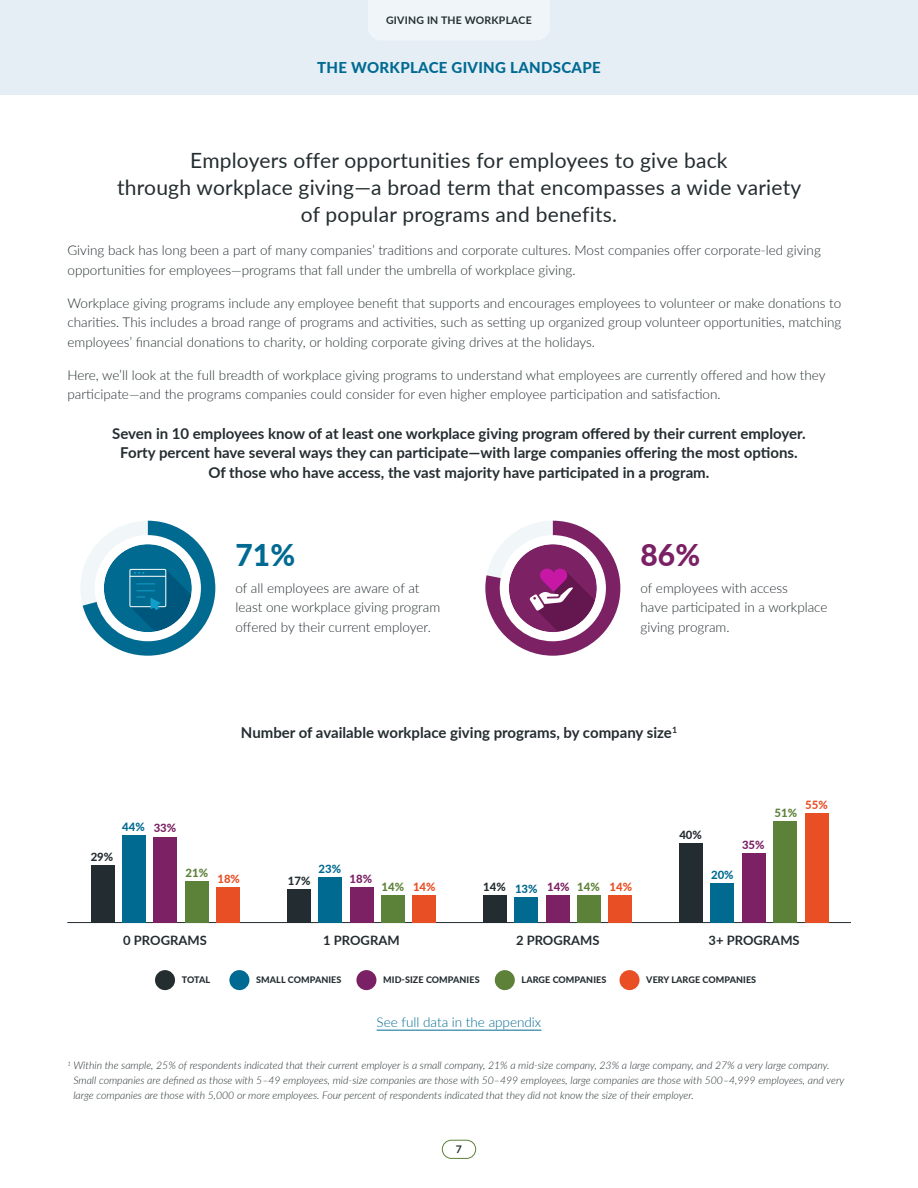
<style>
.page{position:relative;width:918px;height:1188px;background:#fff}
.page>*{position:absolute;margin:0;border:0;box-sizing:border-box;transform-origin:0 0}
.Body_Copy{font:800 30px "Lato";color:#006a92}
.Body_Copy-2{font:800 30px "Lato";color:#7a2064}
.Heading_3{font:21px/27px "Lato";letter-spacing:.01em;color:#242d30;text-align:center}
.Heading_4{font:700 15px/19.5px "Lato";color:#242d30;text-align:center}
.Heading_2{font:800 15px "Lato";letter-spacing:.02em;color:#006a92}
.Body_Copy-3{font:300 13.5px/19.5px "Lato";color:#242d30}
.Body_Copy-4{font:300 13.5px "Lato";color:#006a92}
.t1{font:700 12.9px "Lato";color:#232d31}
.t2{font:800 11.4px "Lato";color:#232d31}
.t3{font:800 11.4px "Lato";color:#006a90}
.t4{font:800 11.4px "Lato";color:#5c8139}
.t5{font:800 11.4px "Lato";color:#e84f25}
.t6{font:800 11.4px "Lato";color:#7b2164}
.Disclaimer{font:italic 300 10.5px/15px "Lato";color:#242d30}
.t7{font:700 10.5px "Lato";letter-spacing:.02em;color:#242d30}
.Small_Text{font:800 9px "Lato";letter-spacing:.01em;color:#242d30}
.s1{color:#7b2164}
.s2{color:#e84f25}
.s3{color:#006a90}
.s4{color:#5c8139}
</style>
<div class="page">
<hr style="left:377px;top:1030px;width:164px;height:1px;background:#006a92">
<svg style="left:81px;top:521px;width:134px;height:135px"></svg>
<svg style="left:485px;top:521px;width:135px;height:135px"></svg>
<hr style="left:68px;top:922px;width:782px;height:1px;background:#232d31">
<div style="left:216px;top:887px;width:24px;height:36px;background:#e84f25"></div>
<div style="left:413px;top:895px;width:23px;height:28px;background:#e84f25"></div>
<div style="left:609px;top:895px;width:23px;height:28px;background:#e84f25"></div>
<div style="left:805px;top:813px;width:23px;height:110px;background:#e84f25"></div>
<div style="left:185px;top:881px;width:24px;height:42px;background:#5c8139"></div>
<div style="left:381px;top:895px;width:24px;height:28px;background:#5c8139"></div>
<div style="left:577px;top:895px;width:24px;height:28px;background:#5c8139"></div>
<div style="left:773px;top:821px;width:24px;height:102px;background:#5c8139"></div>
<div style="left:154px;top:837px;width:23px;height:86px;background:#7b2164"></div>
<div style="left:350px;top:887px;width:23px;height:36px;background:#7b2164"></div>
<div style="left:546px;top:895px;width:23px;height:28px;background:#7b2164"></div>
<div style="left:742px;top:853px;width:24px;height:70px;background:#7b2164"></div>
<div style="left:122px;top:835px;width:24px;height:88px;background:#006a90"></div>
<div style="left:318px;top:877px;width:24px;height:46px;background:#006a90"></div>
<div style="left:515px;top:897px;width:23px;height:26px;background:#006a90"></div>
<div style="left:711px;top:883px;width:23px;height:40px;background:#006a90"></div>
<div style="left:91px;top:865px;width:23px;height:58px;background:#232d31"></div>
<div style="left:287px;top:889px;width:24px;height:34px;background:#232d31"></div>
<div style="left:483px;top:895px;width:24px;height:28px;background:#232d31"></div>
<div style="left:679px;top:843px;width:24px;height:80px;background:#232d31"></div>
<div style="left:155px;top:970px;width:20px;height:20px;background:#242d30;border-radius:50%"></div>
<div style="left:229px;top:970px;width:20px;height:20px;background:#006a92;border-radius:50%"></div>
<div style="left:356px;top:970px;width:20px;height:20px;background:#7a2064;border-radius:50%"></div>
<div style="left:620px;top:970px;width:20px;height:20px;background:#e94e25;border-radius:50%"></div>
<div style="left:495px;top:970px;width:20px;height:20px;background:#5d8139;border-radius:50%"></div>
<div style="left:0;top:0;width:918px;height:94px;background:#e6eef5"></div>
<div style="left:442px;top:1140px;width:34px;height:19px;border:1px solid #5d8139;border-radius:9px"></div>
<p class="t7" style="left:386px;top:12px;width:147px">GIVING IN THE WORKPLACE</p>
<h2 class="Heading_2" style="left:317px;top:56px;width:285px">THE WORKPLACE GIVING LANDSCAPE</h2>
<h3 class="Heading_3" style="left:117px;top:146px;width:686px">Employers offer opportunities for employees to give back<br>through workplace giving—a broad term that encompasses a wide variety of popular programs and benefits.</h3>
<p class="Body_Copy-3" style="left:68px;top:240px;width:755px">Giving back has long been a part of many companies’ traditions and corporate cultures. Most companies offer corporate-led giving opportunities for employees—programs that fall under the umbrella of workplace giving.</p>
<p class="Body_Copy-3" style="left:68px;top:293px;width:775px;text-align:justify">Workplace giving programs include any employee benefit that supports and encourages employees to volunteer or make donations to charities. This includes a broad range of programs and activities, such as setting up organized group volunteer opportunities, matching employees’ financial donations to charity, or holding corporate giving drives at the holidays.</p>
<p class="Body_Copy-3" style="left:68px;top:365px;width:759px">Here, we’ll look at the full breadth of workplace giving programs to understand what employees are currently offered and how they participate—and the programs companies could consider for even higher employee participation and satisfaction.</p>
<h4 class="Heading_4" style="left:112px;top:423px;width:695px">Seven in 10 employees know of at least one workplace giving program offered by their current employer.<br>Forty percent have several ways they can participate—with large companies offering the most options.<br>Of those who have access, the vast majority have participated in a program.</h4>
<p class="Body_Copy" style="left:236px;top:533px;width:61px">71%</p>
<p class="Body_Copy-3" style="left:236px;top:578px;width:206px">of all employees are aware of at least one workplace giving program offered by their current employer.</p>
<p class="Body_Copy-2" style="left:641px;top:533px;width:61px">86%</p>
<p class="Body_Copy-3" style="left:641px;top:578px;width:189px">of employees with access<br>have participated in a workplace giving program.</p>
<h4 class="Heading_4" style="left:241px;top:723px;width:438px">Number of available workplace giving programs, by company size<sup>1</sup></h4>
<p class="t2" style="left:91px;top:848px;width:24px">29%</p>
<p class="t3" style="left:122px;top:818px;width:56px">44% <span class="s1">33%</span></p>
<p class="t4" style="left:186px;top:864px;width:24px">21%</p>
<p class="t5" style="left:217px;top:870px;width:24px">18%</p>
<p class="t2" style="left:288px;top:872px;width:24px">17%</p>
<p class="t3" style="left:319px;top:861px;width:24px">23%</p>
<p class="t6" style="left:350px;top:870px;width:24px">18%</p>
<p class="t4" style="left:382px;top:879px;width:56px">14% <span class="s2">14%</span></p>
<p class="t2" style="left:483px;top:879px;width:150px">14% <span class="s3">13%</span> <span class="s1">14%</span> <span class="s4">14%</span> <span class="s2">14%</span></p>
<p class="t2" style="left:679px;top:826px;width:24px">40%</p>
<p class="t3" style="left:711px;top:867px;width:24px">20%</p>
<p class="t6" style="left:742px;top:837px;width:24px">35%</p>
<p class="t4" style="left:775px;top:805px;width:24px">51%</p>
<p class="t5" style="left:805px;top:797px;width:24px">55%</p>
<p class="t1" style="left:123px;top:931px;width:85px">0 PROGRAMS</p>
<p class="t1" style="left:323px;top:931px;width:78px">1 PROGRAM</p>
<p class="t1" style="left:516px;top:931px;width:85px">2 PROGRAMS</p>
<p class="t1" style="left:709px;top:931px;width:93px">3+ PROGRAMS</p>
<p class="Small_Text" style="left:182px;top:973px;width:30px">TOTAL</p>
<p class="Small_Text" style="left:256px;top:973px;width:87px">SMALL COMPANIES</p>
<p class="Small_Text" style="left:383px;top:973px;width:98px">MID-SIZE COMPANIES</p>
<p class="Small_Text" style="left:522px;top:973px;width:86px">LARGE COMPANIES</p>
<p class="Small_Text" style="left:646px;top:973px;width:111px">VERY LARGE COMPANIES</p>
<p class="Body_Copy-4" style="left:377px;top:1013px;width:166px">See full data in the appendix</p>
<p class="Disclaimer" style="left:73px;top:1058px;width:772px;text-indent:-6px"><sup>1</sup> Within the sample, 25% of respondents indicated that their current employer is a small company, 21% a mid-size company, 23% a large company, and 27% a very large company.<br>Small companies are defined as those with 5–49 employees, mid-size companies are those with 50–499 employees, large companies are those with 500–4,999 employees, and very large companies are those with 5,000 or more employees. Four percent of respondents indicated that they did not know the size of their employer.</p>
<p class="t7" style="left:456px;top:1141px;width:8px">7</p>
</div>
